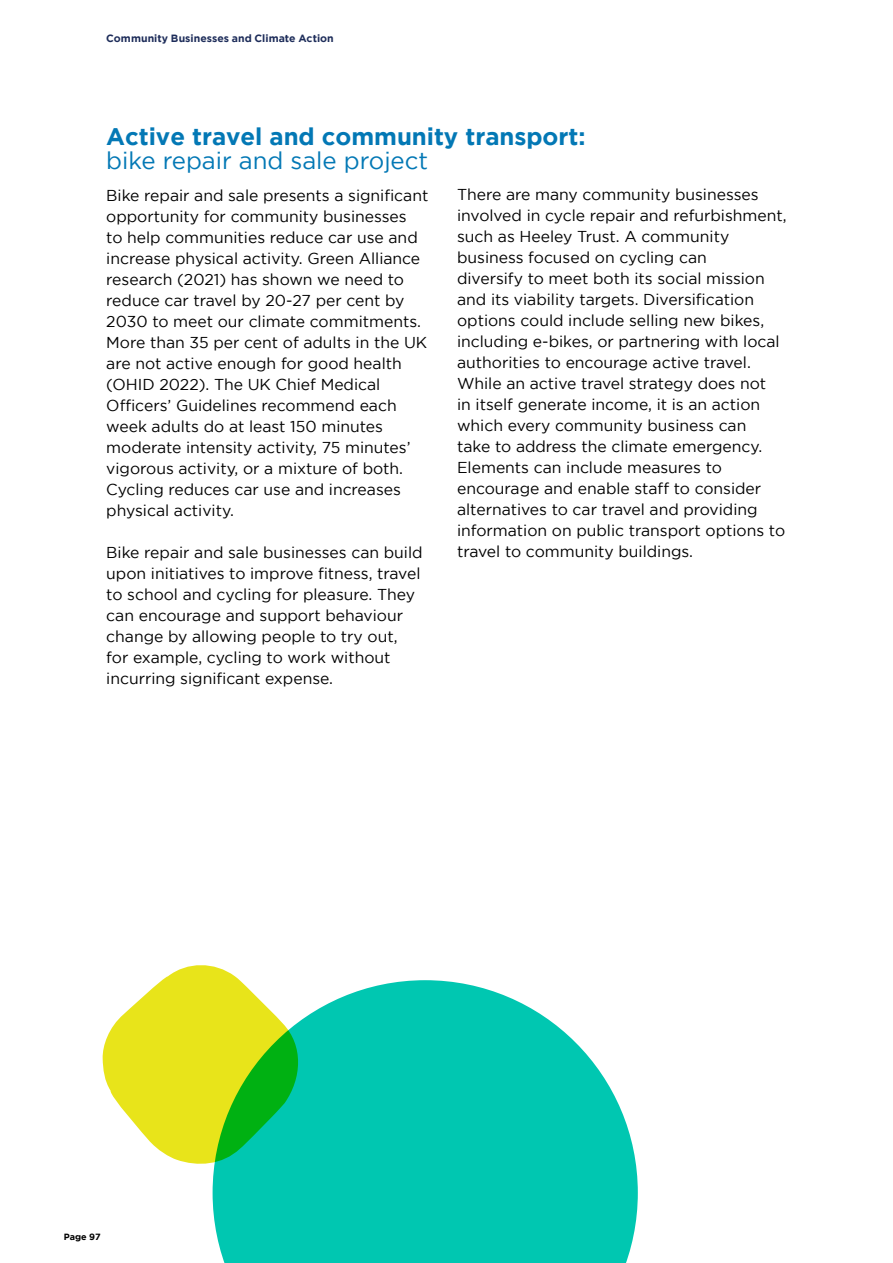
<style>
.page{position:relative;width:893px;height:1263px;background:#fff}
.page>*{position:absolute;margin:0;border:0;box-sizing:border-box;transform-origin:0 0}
.t1{font:700 24px "Gotham";color:#0378b5}
.t2{font:24px "Gotham";color:#0378b5}
.t3{font:15.75px/21px "Gotham";color:#000}
.t4{font:700 10.5px "Gotham";letter-spacing:.005em;color:#1e2d5a}
.t5{font:700 9px "Gotham";letter-spacing:-.005em;color:#000}
</style>
<div class="page">
<svg style="left:213px;top:980px;width:425px;height:283px;background:#1ccdb9"></svg>
<svg style="left:102px;top:965px;width:202px;height:202px"></svg>
<p class="t4" style="left:106px;top:32px;width:229px">Community Businesses and Climate Action</p>
<h1 class="t1" style="left:106px;top:123px;width:481px">Active travel and community transport:</h1>
<h1 class="t2" style="left:106px;top:147px;width:323px">bike repair and sale project</h1>
<p class="t3" style="left:106px;top:184px;width:324px">Bike repair and sale presents a significant opportunity for community businesses<br>to help communities reduce car use and increase physical activity. Green Alliance research (2021) has shown we need to reduce car travel by 20-27 per cent by 2030 to meet our climate commitments.<br>More than 35 per cent of adults in the UK are not active enough for good health (OHID 2022). The UK Chief Medical Officers’ Guidelines recommend each week adults do at least 150 minutes moderate intensity activity, 75 minutes’ vigorous activity, or a mixture of both.<br>Cycling reduces car use and increases physical activity.</p>
<p class="t3" style="left:106px;top:541px;width:318px">Bike repair and sale businesses can build upon initiatives to improve fitness, travel to school and cycling for pleasure. They can encourage and support behaviour change by allowing people to try out, for example, cycling to work without incurring significant expense.</p>
<p class="t3" style="left:457px;top:184px;width:331px">There are many community businesses involved in cycle repair and refurbishment, such as Heeley Trust. A community business focused on cycling can<br>diversify to meet both its social mission and its viability targets. Diversification options could include selling new bikes, including e-bikes, or partnering with local authorities to encourage active travel.<br>While an active travel strategy does not<br>in itself generate income, it is an action which every community business can<br>take to address the climate emergency.<br>Elements can include measures to encourage and enable staff to consider alternatives to car travel and providing information on public transport options to travel to community buildings.</p>
<p class="t5" style="left:64px;top:1231px;width:38px">Page 97</p>
</div>
